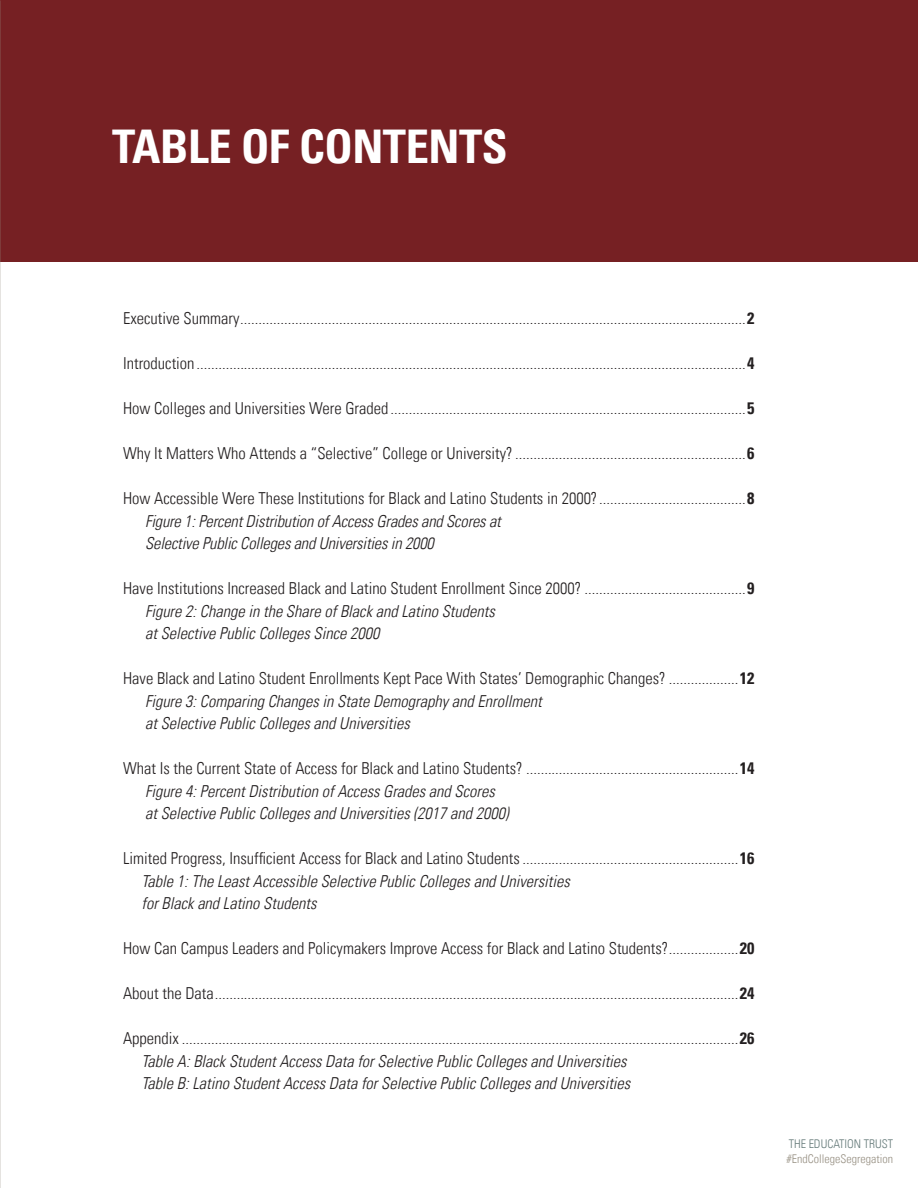
<style>
.page{position:relative;width:918px;height:1188px;background:#fff}
.page>*{position:absolute;margin:0;border:0;box-sizing:border-box;transform-origin:0 0}
.HE__Heading_Blue{font:700 condensed 46.5px "Univers LT";letter-spacing:-.01em;color:#fff}
.BODY_Use{font:300 condensed 16.5px/22.5px "Univers LT";color:#231f20}
.BODY_Use-2{font:italic 300 condensed 16.5px/22.5px "Univers LT";color:#231f20}
.t1{font:300 condensed 12px/15px "Univers LT";color:#989184}
.s1{font-weight:700}
.s2{font-style:italic}
.s3{font-style:normal}
.s4{font-weight:700;font-style:normal}
.s5{color:#667b7a}
</style>
<div class="page">
<div style="left:0;top:0;width:918px;height:261px;background:#762023"></div>
<p class="HE__Heading_Blue" style="left:112px;top:118px;width:397px">TABLE OF CONTENTS</p>
<p class="BODY_Use" style="left:123px;top:307px;width:633px">Executive Summary..........................................................................................................................................<span class="s1">2</span></p>
<p class="BODY_Use" style="left:123px;top:352px;width:633px">Introduction......................................................................................................................................................<span class="s1">4</span></p>
<p class="BODY_Use" style="left:123px;top:397px;width:633px">How Colleges and Universities Were Graded .................................................................................................<span class="s1">5</span></p>
<p class="BODY_Use" style="left:123px;top:442px;width:633px">Why It Matters Who Attends a “Selective” College or University?...............................................................<span class="s1">6</span></p>
<p class="BODY_Use" style="left:145px;top:487px;width:611px;text-indent:-22px">How Accessible Were These Institutions for Black and Latino Students in 2000?........................................<span class="s1">8<br></span><span class="s2">Figure 1: Percent Distribution of Access Grades and Scores at<br>Selective Public Colleges and Universities in 2000</span></p>
<p class="BODY_Use" style="left:145px;top:577px;width:611px;text-indent:-22px">Have Institutions Increased Black and Latino Student Enrollment Since 2000? ............................................<span class="s1">9<br></span><span class="s2">Figure 2: Change in the Share of Black and Latino Students<br>at Selective Public Colleges Since 2000</span></p>
<p class="BODY_Use-2" style="left:145px;top:667px;width:611px;text-indent:-22px"><span class="s3">Have Black and Latino Student Enrollments Kept Pace With States’ Demographic Changes? ...................</span><span class="s4">12<br></span>Figure 3: Comparing Changes in State Demography and Enrollment<br>at Selective Public Colleges and Universities</p>
<p class="BODY_Use" style="left:145px;top:757px;width:611px;text-indent:-22px">What Is the Current State of Access for Black and Latino Students? ..........................................................<span class="s1">14<br></span><span class="s2">Figure 4: Percent Distribution of Access Grades and Scores<br>at Selective Public Colleges and Universities (2017 and 2000)</span></p>
<p class="BODY_Use" style="left:141px;top:847px;width:615px;text-indent:-18px">Limited Progress, Insufficient Access for Black and Latino Students...........................................................<span class="s1">16<br></span><span class="s2">Table 1: The Least Accessible Selective Public Colleges and Universities<br>for Black and Latino Students</span></p>
<p class="BODY_Use" style="left:123px;top:937px;width:633px">How Can Campus Leaders and Policymakers Improve Access for Black and Latino Students?...................<span class="s1">20</span></p>
<p class="BODY_Use" style="left:123px;top:982px;width:633px">About the Data...............................................................................................................................................<span class="s1">24</span></p>
<p class="BODY_Use" style="left:141px;top:1027px;width:615px;text-indent:-18px">Appendix ........................................................................................................................................................<span class="s1">26<br></span><span class="s2">Table A: Black Student Access Data for Selective Public Colleges and Universities<br>Table B: Latino Student Access Data for Selective Public Colleges and Universities</span></p>
<p class="t1" style="left:787px;top:1136px;width:108px"><span class="s5">THE EDUCATION TRUST </span>#EndCollegeSegregation</p>
</div>
